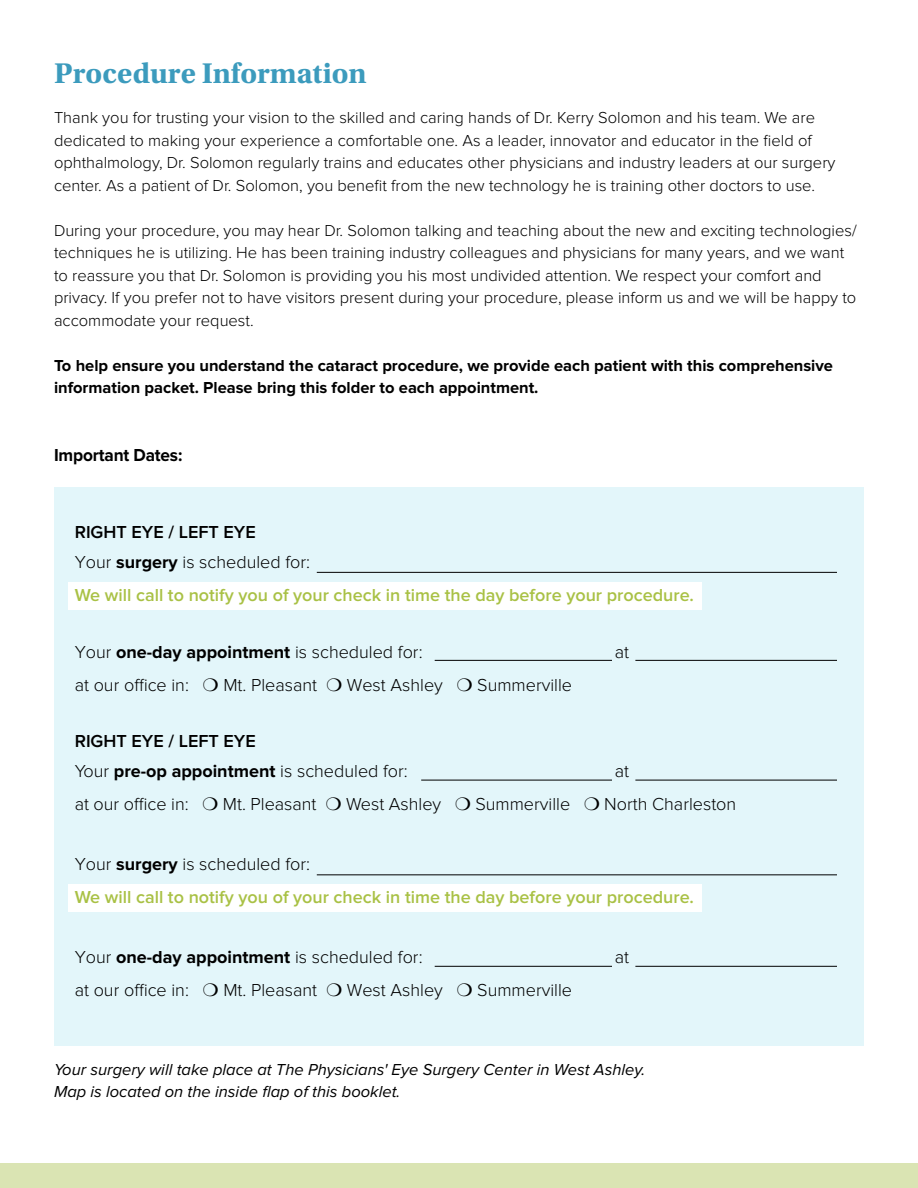
<style>
.page{position:relative;width:918px;height:1188px;background:#fff}
.page>*{position:absolute;margin:0;border:0;box-sizing:border-box;transform-origin:0 0}
.t1{font:700 30px "Utopia Std";color:#3c9bbd}
.t2{font:300 18px/30px "Proxima Nova";color:#000}
.t3{font:600 18px/33px "Proxima Nova";color:#a9c145}
.t4{font:700 18px "Proxima Nova";letter-spacing:-.01em;color:#000;scale:.96 1}
.t5{font:300 16.5px/22.5px "Proxima Nova";color:#000}
.t6{font:700 16.5px/22.5px "Proxima Nova";color:#000}
.t7{font:italic 16.5px/22.5px "Proxima Nova";color:#000}
.s1{font-weight:600}
.s2{font-weight:700}
.s3{font-weight:300;color:#000}
.s4{font-weight:700;color:#000}
</style>
<div class="page">
<div style="left:0;top:1163px;width:918px;height:25px;background:#dae4b3"></div>
<div style="left:54px;top:487px;width:810px;height:558px;background:#e3f6fa"></div>
<div style="left:68px;top:582px;width:634px;height:27px;background:#fff"></div>
<div style="left:68px;top:884px;width:634px;height:28px;background:#fff"></div>
<hr style="left:435px;top:660px;width:177px;height:1px;background:#000">
<hr style="left:435px;top:966px;width:177px;height:1px;background:#000">
<hr style="left:421px;top:780px;width:191px;height:1px;background:#000">
<hr style="left:635px;top:660px;width:202px;height:1px;background:#000">
<hr style="left:635px;top:966px;width:202px;height:1px;background:#000">
<hr style="left:635px;top:780px;width:202px;height:1px;background:#000">
<hr style="left:317px;top:572px;width:520px;height:1px;background:#000">
<hr style="left:317px;top:874px;width:520px;height:1px;background:#000">
<h1 class="t1" style="left:54px;top:55px;width:314px">Procedure Information</h1>
<p class="t5" style="left:54px;top:107px;width:783px">Thank you for trusting your vision to the skilled and caring hands of Dr. Kerry Solomon and his team. We are dedicated to making your experience a comfortable one. As a leader, innovator and educator in the field of ophthalmology, Dr. Solomon regularly trains and educates other physicians and industry leaders at our surgery center. As a patient of Dr. Solomon, you benefit from the new technology he is training other doctors to use.</p>
<p class="t5" style="left:54px;top:219px;width:804px">During your procedure, you may hear Dr. Solomon talking and teaching about the new and exciting technologies/ techniques he is utilizing. He has been training industry colleagues and physicians for many years, and we want to reassure you that Dr. Solomon is providing you his most undivided attention. We respect your comfort and privacy. If you prefer not to have visitors present during your procedure, please inform us and we will be happy to accommodate your request.</p>
<p class="t6" style="left:54px;top:354px;width:781px">To help ensure you understand the cataract procedure, we provide each patient with this comprehensive information packet. Please bring this folder to each appointment.</p>
<p class="t4" style="left:54px;top:444px;width:135px">Important Dates:</p>
<p class="t2" style="left:75px;top:517px;width:237px"><span class="s1">RIGHT EYE / LEFT EYE<br></span>Your <span class="s2">surgery</span> is scheduled for:</p>
<p class="t3" style="left:75px;top:579px;width:621px">We will call to notify you of your check in time the day before your procedure.</p>
<p class="t2" style="left:75px;top:637px;width:349px">Your <span class="s2">one-day appointment</span> is scheduled for:</p>
<p class="t2" style="left:615px;top:637px;width:16px">at</p>
<p class="t2" style="left:75px;top:670px;width:499px">at our office in: ❍ Mt. Pleasant ❍ West Ashley ❍ Summerville</p>
<p class="t2" style="left:75px;top:727px;width:335px"><span class="s1">RIGHT EYE / LEFT EYE<br></span>Your <span class="s2">pre-op appointment</span> is scheduled for:</p>
<p class="t2" style="left:75px;top:755px;width:663px;line-height:33px;text-indent:540px">at<br>at our office in: ❍ Mt. Pleasant ❍ West Ashley ❍ Summerville ❍ North Charleston</p>
<p class="t3" style="left:75px;top:848px;width:621px"><span class="s3">Your</span> <span class="s4">surgery</span> <span class="s3">is scheduled for:<br></span>We will call to notify you of your check in time the day before your procedure.</p>
<p class="t2" style="left:75px;top:943px;width:349px">Your <span class="s2">one-day appointment</span> is scheduled for:</p>
<p class="t2" style="left:615px;top:943px;width:16px">at</p>
<p class="t2" style="left:75px;top:976px;width:499px">at our office in: ❍ Mt. Pleasant ❍ West Ashley ❍ Summerville</p>
<p class="t7" style="left:54px;top:1058px;width:593px">Your surgery will take place at The Physicians' Eye Surgery Center in West Ashley.<br>Map is located on the inside flap of this booklet.</p>
</div>
